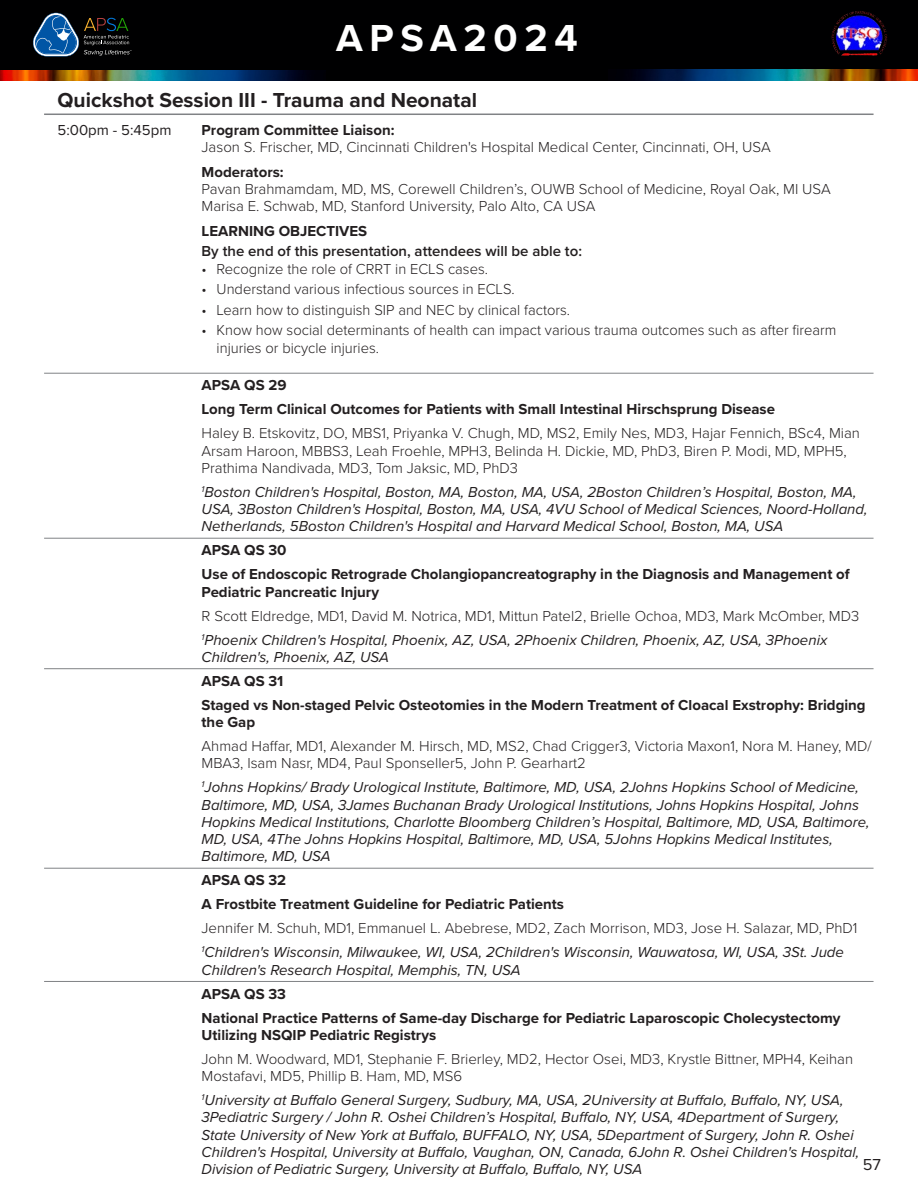
<style>
.page{position:relative;width:918px;height:1188px;background:#fff}
.page>*{position:absolute;margin:0;border:0;box-sizing:border-box;transform-origin:0 0}
.t1{font:700 39px "Proxima Nova";letter-spacing:.17em;color:#fff}
.t2{font:700 21px "Proxima Nova";color:#231f20}
.t3{font:16.5px "Proxima Nova";color:#231f20}
.t4{font:italic 15px/17.2px "Proxima Nova";color:#231f20}
.t5{font:300 15px/17.2px "Proxima Nova";color:#231f20}
.t6{font:700 15px/17.2px "Proxima Nova";color:#231f20}
.t7{font:600 15px "Proxima Nova";color:#231f20}
.t8{font:15px "Proxima Nova";color:#231f20}
.s1{font-weight:700}
</style>
<div class="page">
<div style="left:0;top:0;width:918px;height:81px;background:#000001"></div>
<img style="left:0;top:70px;width:312px;height:11px">
<img style="left:625px;top:69px;width:293px;height:12px">
<svg style="left:33px;top:13px;width:99px;height:43px"></svg>
<img style="left:831px;top:11px;width:56px;height:45px">
<hr style="left:44px;top:114px;width:830px;height:1px;background:#808285">
<hr style="left:44px;top:373px;width:830px;height:1px;background:#808285">
<hr style="left:44px;top:538px;width:830px;height:1px;background:#808285">
<hr style="left:44px;top:668px;width:830px;height:1px;background:#808285">
<hr style="left:44px;top:868px;width:830px;height:1px;background:#808285">
<hr style="left:44px;top:981px;width:830px;height:1px;background:#808285">
<p class="t1" style="left:336px;top:9px;width:243px">APSA2024</p>
<p class="t2" style="left:58px;top:84px;width:421px">Quickshot Session III - Trauma and Neonatal</p>
<p class="t8" style="left:58px;top:118px;width:115px">5:00pm - 5:45pm</p>
<p class="t5" style="left:202px;top:120px;width:571px"><span class="s1">Program Committee Liaison:<br></span>Jason S. Frischer, MD, Cincinnati Children's Hospital Medical Center, Cincinnati, OH, USA</p>
<p class="t5" style="left:202px;top:162px;width:631px"><span class="s1">Moderators:<br></span>Pavan Brahmamdam, MD, MS, Corewell Children’s, OUWB School of Medicine, Royal Oak, MI USA<br>Marisa E. Schwab, MD, Stanford University, Palo Alto, CA USA</p>
<p class="t6" style="left:202px;top:222px;width:167px">LEARNING OBJECTIVES</p>
<p class="t7" style="left:202px;top:240px;width:382px">By the end of this presentation, attendees will be able to:</p>
<p class="t5" style="left:202px;top:260px;width:288px">• Recognize the role of CRRT in ECLS cases.</p>
<p class="t5" style="left:202px;top:280px;width:315px">• Understand various infectious sources in ECLS.</p>
<p class="t5" style="left:202px;top:300px;width:370px">• Learn how to distinguish SIP and NEC by clinical factors.</p>
<p class="t5" style="left:217px;top:320px;width:621px;line-height:18px;text-indent:-15px">• Know how social determinants of health can impact various trauma outcomes such as after firearm injuries or bicycle injuries.</p>
<p class="t6" style="left:202px;top:376px;width:87px">APSA QS 29</p>
<p class="t6" style="left:202px;top:400px;width:575px">Long Term Clinical Outcomes for Patients with Small Intestinal Hirschsprung Disease</p>
<p class="t5" style="left:202px;top:424px;width:660px">Haley B. Etskovitz, DO, MBS1, Priyanka V. Chugh, MD, MS2, Emily Nes, MD3, Hajar Fennich, BSc4, Mian<br>Arsam Haroon, MBBS3, Leah Froehle, MPH3, Belinda H. Dickie, MD, PhD3, Biren P. Modi, MD, MPH5,<br>Prathima Nandivada, MD3, Tom Jaksic, MD, PhD3</p>
<p class="t4" style="left:202px;top:482px;width:668px"><sup>1</sup>Boston Children's Hospital, Boston, MA, Boston, MA, USA, 2Boston Children’s Hospital, Boston, MA,<br>USA, 3Boston Children's Hospital, Boston, MA, USA, 4VU School of Medical Sciences, Noord-Holland,<br>Netherlands, 5Boston Children's Hospital and Harvard Medical School, Boston, MA, USA</p>
<p class="t6" style="left:202px;top:541px;width:87px">APSA QS 30</p>
<p class="t6" style="left:202px;top:565px;width:650px">Use of Endoscopic Retrograde Cholangiopancreatography in the Diagnosis and Management of<br>Pediatric Pancreatic Injury</p>
<p class="t5" style="left:202px;top:606px;width:659px">R Scott Eldredge, MD1, David M. Notrica, MD1, Mittun Patel2, Brielle Ochoa, MD3, Mark McOmber, MD3</p>
<p class="t4" style="left:202px;top:630px;width:627px"><sup>1</sup>Phoenix Children's Hospital, Phoenix, AZ, USA, 2Phoenix Children, Phoenix, AZ, USA, 3Phoenix<br>Children's, Phoenix, AZ, USA</p>
<p class="t6" style="left:202px;top:672px;width:83px">APSA QS 31</p>
<p class="t6" style="left:202px;top:696px;width:666px">Staged vs Non-staged Pelvic Osteotomies in the Modern Treatment of Cloacal Exstrophy: Bridging the Gap</p>
<p class="t5" style="left:202px;top:737px;width:672px">Ahmad Haffar, MD1, Alexander M. Hirsch, MD, MS2, Chad Crigger3, Victoria Maxon1, Nora M. Haney, MD/<br>MBA3, Isam Nasr, MD4, Paul Sponseller5, John P. Gearhart2</p>
<p class="t4" style="left:202px;top:778px;width:669px"><sup>1</sup>Johns Hopkins/ Brady Urological Institute, Baltimore, MD, USA, 2Johns Hopkins School of Medicine, Baltimore, MD, USA, 3James Buchanan Brady Urological Institutions, Johns Hopkins Hospital, Johns Hopkins Medical Institutions, Charlotte Bloomberg Children’s Hospital, Baltimore, MD, USA, Baltimore, MD, USA, 4The Johns Hopkins Hospital, Baltimore, MD, USA, 5Johns Hopkins Medical Institutes, Baltimore, MD, USA</p>
<p class="t6" style="left:202px;top:871px;width:86px">APSA QS 32</p>
<p class="t6" style="left:202px;top:895px;width:364px">A Frostbite Treatment Guideline for Pediatric Patients</p>
<p class="t5" style="left:202px;top:919px;width:657px">Jennifer M. Schuh, MD1, Emmanuel L. Abebrese, MD2, Zach Morrison, MD3, Jose H. Salazar, MD, PhD1</p>
<p class="t4" style="left:202px;top:943px;width:644px"><sup>1</sup>Children's Wisconsin, Milwaukee, WI, USA, 2Children's Wisconsin, Wauwatosa, WI, USA, 3St. Jude<br>Children's Research Hospital, Memphis, TN, USA</p>
<p class="t6" style="left:202px;top:985px;width:86px">APSA QS 33</p>
<p class="t6" style="left:202px;top:1009px;width:640px">National Practice Patterns of Same-day Discharge for Pediatric Laparoscopic Cholecystectomy<br>Utilizing NSQIP Pediatric Registrys</p>
<p class="t5" style="left:202px;top:1049px;width:653px">John M. Woodward, MD1, Stephanie F. Brierley, MD2, Hector Osei, MD3, Krystle Bittner, MPH4, Keihan<br>Mostafavi, MD5, Phillip B. Ham, MD, MS6</p>
<p class="t4" style="left:202px;top:1091px;width:659px"><sup>1</sup>University at Buffalo General Surgery, Sudbury, MA, USA, 2University at Buffalo, Buffalo, NY, USA, 3Pediatric Surgery / John R. Oshei Children’s Hospital, Buffalo, NY, USA, 4Department of Surgery, State University of New York at Buffalo, BUFFALO, NY, USA, 5Department of Surgery, John R. Oshei Children's Hospital, University at Buffalo, Vaughan, ON, Canada, 6John R. Oshei Children's Hospital, Division of Pediatric Surgery, University at Buffalo, Buffalo, NY, USA</p>
<p class="t3" style="left:863px;top:1152px;width:20px">57</p>
</div>
